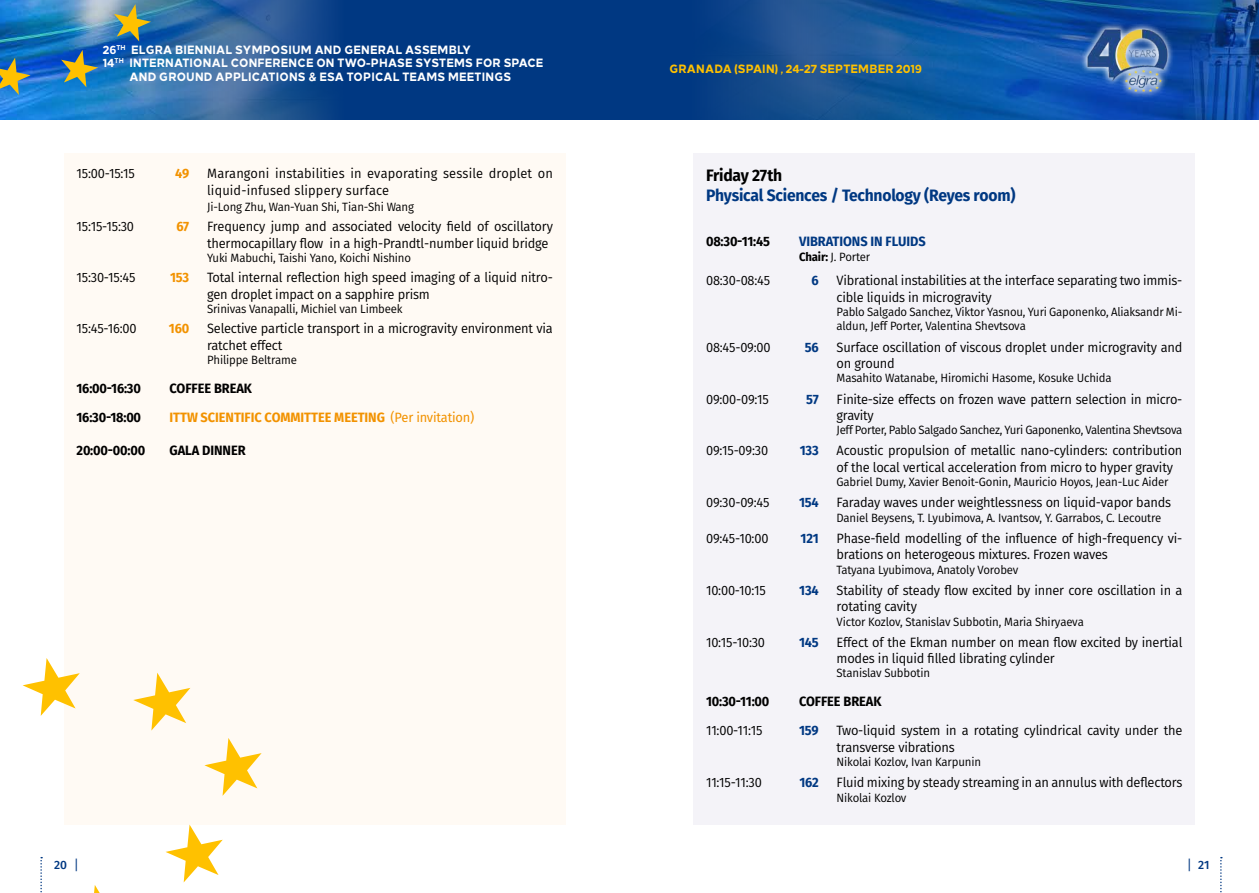
<style>
.page{position:relative;width:1259px;height:893px;background:#fff}
.page>*{position:absolute;margin:0;border:0;box-sizing:border-box;transform-origin:0 0}
.t1{font:700 16.5px "Fira Sans";letter-spacing:-.015em;color:#003882;scale:.95 1}
.t2{font:700 16.5px "Fira Sans";letter-spacing:-.015em;color:#000;scale:.95 1}
.t3{font:13.5px/16.2px "Fira Sans";letter-spacing:-.015em;color:#000;scale:.95 1}
.t4{font:700 13.5px "Fira Sans";letter-spacing:-.005em;color:#000;scale:.95 1}
.t5{font:13.5px/16.2px "Fira Sans";letter-spacing:.01em;color:#000;scale:.95 1}
.t6{font:700 13.5px "Fira Sans";letter-spacing:-.015em;color:#003882;scale:.95 1}
.t7{font:700 13.5px "Fira Sans";letter-spacing:-.015em;color:#f29200;scale:.95 1}
.t8{font:13.5px "Fira Sans";letter-spacing:-.015em;color:#f29200;scale:.95 1}
.t9{font:12px/14.4px "Fira Sans";letter-spacing:-.015em;color:#000;scale:.95 1}
.t10{font:800 12px "Loew";letter-spacing:.02em;color:#fff;scale:.9 1}
.t11{font:800 12px "Loew";letter-spacing:.02em;color:#ffc100;scale:.9 1}
.t12{font:500 12px "Fira Sans";color:#003882}
.s1{font-weight:700}
.s2{font-family:"Scene Std";font-weight:400;font-size:13.5px}
</style>
<div class="page">
<div style="left:0;top:0;width:629px;height:119px;background:#003882"></div>
<img style="left:0;top:0;width:329px;height:119px">
<div style="left:629px;top:0;width:630px;height:119px;background:#003882"></div>
<img style="left:718px;top:0;width:541px;height:119px">
<svg style="left:1080px;top:22px;width:94px;height:77px"></svg>
<img style="left:1083px;top:27px;width:88px;height:67px">
<svg style="left:114px;top:4px;width:37px;height:37px"></svg>
<svg style="left:0;top:58px;width:31px;height:37px"></svg>
<svg style="left:61px;top:50px;width:37px;height:37px"></svg>
<svg style="left:1220px;top:857px;width:2px;height:36px"></svg>
<svg style="left:40px;top:857px;width:2px;height:36px"></svg>
<div style="left:64px;top:153px;width:502px;height:672px;background:#fffaf4"></div>
<div style="left:693px;top:153px;width:502px;height:672px;background:#f4f3f8"></div>
<svg style="left:204px;top:738px;width:58px;height:58px"></svg>
<svg style="left:133px;top:673px;width:57px;height:58px"></svg>
<svg style="left:23px;top:658px;width:57px;height:58px"></svg>
<svg style="left:94px;top:885px;width:6px;height:8px"></svg>
<svg style="left:165px;top:824px;width:58px;height:58px"></svg>
<p class="t10" style="left:103px;top:39px;width:374px">26<sup>TH</sup> ELGRA BIENNIAL SYM POSIUM AND GENERAL ASSEMB</p>
<p class="t10" style="left:457px;top:39px;width:17px">LY</p>
<p class="t10" style="left:103px;top:53px;width:384px">14<sup>TH</sup> INTERNATIONAL CONFERENCE ON TWO-PHASE SYSTEM</p>
<p class="t10" style="left:465px;top:53px;width:87px">S FOR SPACE</p>
<p class="t10" style="left:129px;top:66px;width:364px">AND GROUND APPLICATIONS &amp; ESA TOPICAL TEAMS MEET</p>
<p class="t10" style="left:482px;top:66px;width:34px">INGS</p>
<p class="t3" style="left:77px;top:165px;width:63px">15:00-15:15</p>
<p class="t7" style="left:175px;top:162px;width:16px">49</p>
<p class="t5" style="left:207px;top:165px;width:365px">Marangoni instabilities in evaporating sessile droplet on liquid-infused slippery surface</p>
<p class="t9" style="left:207px;top:199px;width:219px">Ji-Long Zhu, Wan-Yuan Shi, Tian-Shi Wang</p>
<p class="t3" style="left:77px;top:218px;width:62px">15:15-15:30</p>
<p class="t7" style="left:176px;top:215px;width:15px">67</p>
<p class="t3" style="left:207px;top:218px;width:365px">Frequency jump and associated velocity field of oscillatory thermocapillary flow in a high-Prandtl-number liquid bridge</p>
<p class="t9" style="left:207px;top:250px;width:216px">Yuki Mabuchi, Taishi Yano, Koichi Nishino</p>
<p class="t3" style="left:77px;top:269px;width:64px">15:30-15:45</p>
<p class="t7" style="left:170px;top:266px;width:22px">153</p>
<p class="t3" style="left:207px;top:269px;width:365px">Total internal reflection high speed imaging of a liquid nitro&shy;gen droplet impact on a sapphire prism</p>
<p class="t9" style="left:207px;top:301px;width:207px">Srinivas Vanapalli, Michiel van Limbeek</p>
<p class="t3" style="left:77px;top:320px;width:65px">15:45-16:00</p>
<p class="t7" style="left:169px;top:317px;width:23px">160</p>
<p class="t3" style="left:207px;top:320px;width:365px">Selective particle transport in a microgravity environment via ratchet effect</p>
<p class="t9" style="left:207px;top:352px;width:96px">Philippe Beltrame</p>
<p class="t4" style="left:77px;top:377px;width:69px">16:00-16:30</p>
<p class="t4" style="left:170px;top:377px;width:88px">COFFEE BREAK</p>
<p class="t4" style="left:77px;top:406px;width:69px">16:30-18:00</p>
<p class="t7" style="left:170px;top:406px;width:48px">ITTW Scientific</p>
<p class="t7" style="left:265px;top:406px;width:9px">committee</p>
<p class="t7" style="left:334px;top:406px;width:9px">meeting</p>
<p class="t8" style="left:390px;top:407px;width:90px">(Per invitation)</p>
<p class="t4" style="left:77px;top:439px;width:74px">20:00-00:00</p>
<p class="t4" style="left:170px;top:439px;width:82px">GALA DINNER</p>
<p class="t11" style="left:669px;top:59px;width:282px">GRANADA (SPAIN) , 24-27 SEPTEMBER 2019</p>
<p class="t2" style="left:706px;top:162px;width:82px">Friday 27th</p>
<p class="t1" style="left:706px;top:181px;width:327px">Physical Sciences / Technology (Reyes room)</p>
<p class="t4" style="left:706px;top:230px;width:69px">08:30-11:45</p>
<p class="t6" style="left:799px;top:230px;width:16px">Vibrations</p>
<p class="t6" style="left:870px;top:230px;width:24px">in fluids</p>
<p class="t9" style="left:799px;top:249px;width:76px"><span class="s1">Chair:</span> J. Porter</p>
<p class="t3" style="left:706px;top:272px;width:69px">08:30-08:45</p>
<p class="t6" style="left:811px;top:269px;width:9px">6</p>
<p class="t3" style="left:836px;top:272px;width:365px">Vibrational instabilities at the interface separating two immis&shy;cible liquids in microgravity</p>
<p class="t9" style="left:836px;top:304px;width:365px">Pablo Salgado Sanchez, Viktor Yasnou, Yuri Gaponenko, Aliaksandr Mi&shy;aldun, Jeff Porter, Valentina Shevtsova</p>
<p class="t3" style="left:706px;top:339px;width:70px">08:45-09:00</p>
<p class="t6" style="left:805px;top:336px;width:16px">56</p>
<p class="t3" style="left:836px;top:339px;width:365px">Surface oscillation of viscous droplet under microgravity and on ground</p>
<p class="t9" style="left:836px;top:371px;width:291px">Masahito Watanabe, Hiromichi Hasome, Kosuke Uchida</p>
<p class="t3" style="left:706px;top:390px;width:68px">09:00-09:15</p>
<p class="t6" style="left:806px;top:387px;width:15px">57</p>
<p class="t3" style="left:836px;top:390px;width:365px">Finite-size effects on frozen wave pattern selection in micro&shy;gravity</p>
<p class="t9" style="left:836px;top:422px;width:365px">Jeff Porter, Pablo Salgado Sanchez, Yuri Gaponenko, Valentina Shevtsova</p>
<p class="t3" style="left:706px;top:442px;width:67px">09:15-09:30</p>
<p class="t6" style="left:800px;top:439px;width:21px">133</p>
<p class="t3" style="left:836px;top:442px;width:365px">Acoustic propulsion of metallic nano-cylinders: contribution of the local vertical acceleration from micro to hyper gravity</p>
<p class="t9" style="left:836px;top:474px;width:351px">Gabriel Dumy, Xavier Benoit-Gonin, Mauricio Hoyos, Jean-Luc Aider</p>
<p class="t3" style="left:706px;top:494px;width:68px">09:30-09:45</p>
<p class="t6" style="left:799px;top:491px;width:22px">154</p>
<p class="t3" style="left:836px;top:494px;width:354px">Faraday waves under weightlessness on liquid-vapor bands</p>
<p class="t9" style="left:836px;top:510px;width:343px">Daniel Beysens, T. Lyubimova, A. Ivantsov, Y. Garrabos, C. Lecoutre</p>
<p class="t3" style="left:706px;top:530px;width:67px">09:45-10:00</p>
<p class="t6" style="left:800px;top:527px;width:21px">121</p>
<p class="t3" style="left:836px;top:530px;width:365px">Phase-field modelling of the influence of high-frequency vi&shy;brations on heterogeous mixtures. Frozen waves</p>
<p class="t9" style="left:836px;top:562px;width:193px">Tatyana Lyubimova, Anatoly Vorobev</p>
<p class="t3" style="left:706px;top:582px;width:64px">10:00-10:15</p>
<p class="t6" style="left:799px;top:579px;width:22px">134</p>
<p class="t3" style="left:836px;top:582px;width:365px">Stability of steady flow excited by inner core oscillation in a rotating cavity</p>
<p class="t9" style="left:836px;top:614px;width:262px">Victor Kozlov, Stanislav Subbotin, Maria Shiryaeva</p>
<p class="t3" style="left:706px;top:634px;width:64px">10:15-10:30</p>
<p class="t6" style="left:799px;top:631px;width:22px">145</p>
<p class="t3" style="left:836px;top:634px;width:365px">Effect of the Ekman number on mean flow excited by inertial modes in liquid filled librating cylinder</p>
<p class="t9" style="left:836px;top:666px;width:100px">Stanislav Subbotin</p>
<p class="t4" style="left:706px;top:690px;width:68px">10:30-11:00</p>
<p class="t4" style="left:799px;top:690px;width:88px">COFFEE BREAK</p>
<p class="t3" style="left:706px;top:722px;width:61px">11:00-11:15</p>
<p class="t6" style="left:799px;top:719px;width:22px">159</p>
<p class="t3" style="left:836px;top:722px;width:365px">Two-liquid system in a rotating cylindrical cavity under the transverse vibrations</p>
<p class="t9" style="left:836px;top:754px;width:153px">Nikolai Kozlov, Ivan Karpunin</p>
<p class="t3" style="left:706px;top:774px;width:60px">11:15-11:30</p>
<p class="t6" style="left:799px;top:771px;width:22px">162</p>
<p class="t3" style="left:836px;top:774px;width:365px">Fluid mixing by steady streaming in an annulus with deflectors</p>
<p class="t9" style="left:836px;top:790px;width:75px">Nikolai Kozlov</p>
<p class="t12" style="left:54px;top:855px;width:26px">20 <span class="s2">|</span></p>
<p class="t12" style="left:1187px;top:855px;width:24px"><span class="s2">|</span> 21</p>
</div>
